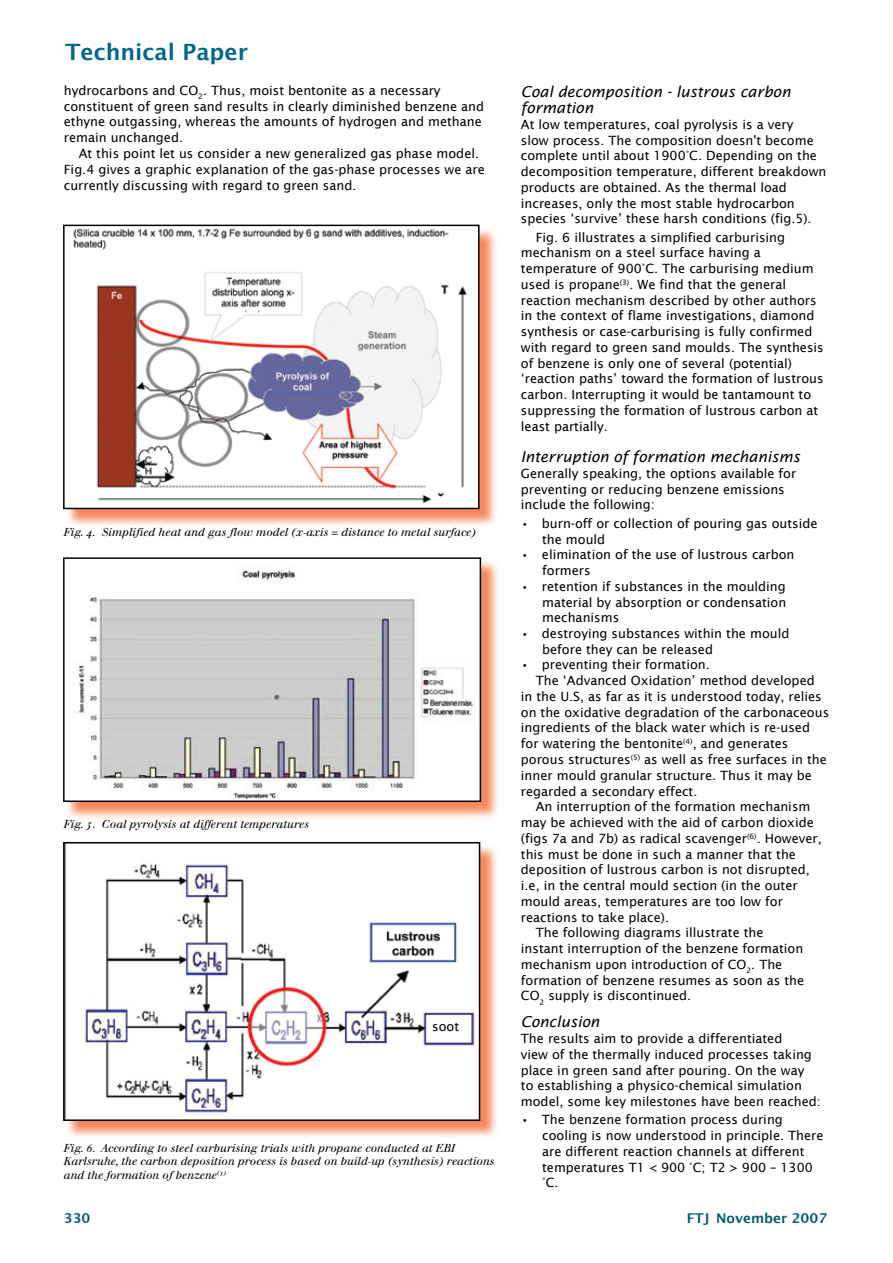
<style>
.page{position:relative;width:893px;height:1263px;background:#fff}
.page>*{position:absolute;margin:0;border:0;box-sizing:border-box;transform-origin:0 0}
.t1{font:700 22.5px "Lucida Grande";color:#00678f}
.t2{font:italic 15px/16.5px "Lucida Sans";color:#000}
.t3{font:700 13.5px "Lucida Grande";color:#005a71}
.t4{font:12.75px/15.8px "Lucida Sans";color:#000}
.t5{font:11.25px/13.5px "Walbaum Italic Os F";color:#000}
.s1{font-weight:600}
</style>
<div class="page">
<div style="left:65px;top:227px;width:439px;height:307px;background:#f26126;opacity:.75"></div>
<img style="left:66px;top:228px;width:411px;height:278px">
<div style="left:63px;top:225px;width:417px;height:284px;border:2px solid #000"></div>
<div style="left:65px;top:560px;width:441px;height:267px;background:#f26126;opacity:.75"></div>
<img style="left:66px;top:560px;width:412px;height:239px">
<div style="left:63px;top:557px;width:418px;height:245px;border:2px solid #000"></div>
<div style="left:65px;top:844px;width:441px;height:302px;background:#f26126;opacity:.75"></div>
<img style="left:66px;top:845px;width:411px;height:273px">
<div style="left:63px;top:842px;width:417px;height:279px;border:2px solid #000"></div>
<div style="left:430px;top:1019px;width:37px;height:19px;background:#fff"></div>
<h1 class="t1" style="left:65px;top:39px;width:184px">Technical Paper</h1>
<p class="t4" style="left:64px;top:82px;width:422px">hydrocarbons and CO<sub>2</sub>. Thus, moist bentonite as a necessary constituent of green sand results in clearly diminished benzene and ethyne outgassing, whereas the amounts of hydrogen and methane remain unchanged.</p>
<p class="t4" style="left:64px;top:145px;width:423px;text-indent:15px">At this point let us consider a new generalized gas phase model.<br>Fig.4 gives a graphic explanation of the gas-phase processes we are currently discussing with regard to green sand.</p>
<p class="t5" style="left:64px;top:525px;width:414px">Fig. 4. Simplified heat and gas flow model (x-axis = distance to metal surface)</p>
<p class="t5" style="left:64px;top:817px;width:247px">Fig. 5. Coal pyrolysis at different temperatures</p>
<p class="t4" style="left:432px;top:1018px;width:28px">soot</p>
<p class="t5" style="left:64px;top:1141px;width:432px">Fig. 6. According to steel carburising trials with propane conducted at EBI<br>Karlsruhe, the carbon deposition process is based on build-up (synthesis) reactions and the formation of benzene<sup>(3)</sup></p>
<p class="t2" style="left:521px;top:83px;width:271px">Coal decomposition - lustrous carbon formation</p>
<p class="t4" style="left:521px;top:116px;width:307px">At low temperatures, coal pyrolysis is a very<br>slow process. The composition doesn't become complete until about 1900°C. Depending on the decomposition temperature, different breakdown products are obtained. As the thermal load increases, only the most stable hydrocarbon species ‘survive’ these harsh conditions (fig.5).</p>
<p class="t4" style="left:521px;top:229px;width:304px;text-indent:15px">Fig. 6 illustrates a simplified carburising mechanism on a steel surface having a temperature of 900°C. The carburising medium used is propane<sup>(3)</sup>. We find that the general reaction mechanism described by other authors in the context of flame investigations, diamond synthesis or case-carburising is fully confirmed with regard to green sand moulds. The synthesis of benzene is only one of several (potential) ‘reaction paths’ toward the formation of lustrous carbon. Interrupting it would be tantamount to suppressing the formation of lustrous carbon at least partially.</p>
<p class="t2" style="left:521px;top:449px;width:281px">Interruption of formation mechanisms</p>
<p class="t4" style="left:521px;top:465px;width:277px">Generally speaking, the options available for preventing or reducing benzene emissions include the following:</p>
<p class="t4" style="left:542px;top:515px;width:277px;text-indent:-21px"><span class="s1">•</span> burn-off or collection of pouring gas outside the mould</p>
<p class="t4" style="left:542px;top:547px;width:254px;text-indent:-21px"><span class="s1">•</span> elimination of the use of lustrous carbon formers</p>
<p class="t4" style="left:542px;top:578px;width:246px;text-align:justify;text-indent:-21px"><span class="s1">•</span> retention if substances in the moulding material by absorption or condensation mechanisms</p>
<p class="t4" style="left:542px;top:625px;width:249px;text-indent:-21px"><span class="s1">•</span> destroying substances within the mould before they can be released</p>
<p class="t4" style="left:521px;top:657px;width:190px"><span class="s1">•</span> preventing their formation.</p>
<p class="t4" style="left:536px;top:673px;width:280px">The ‘Advanced Oxidation’ method developed</p>
<p class="t4" style="left:521px;top:688px;width:302px">in the U.S, as far as it is understood today, relies</p>
<p class="t4" style="left:521px;top:704px;width:310px">on the oxidative degradation of the carbonaceous</p>
<p class="t4" style="left:521px;top:720px;width:291px">ingredients of the black water which is re-used</p>
<p class="t4" style="left:521px;top:736px;width:269px">for watering the bentonite<sup>(4)</sup>, and generates</p>
<p class="t4" style="left:521px;top:752px;width:307px">porous structures<sup>(5)</sup> as well as free surfaces in the</p>
<p class="t4" style="left:521px;top:767px;width:292px">inner mould granular structure. Thus it may be</p>
<p class="t4" style="left:521px;top:783px;width:178px">regarded a secondary effect.</p>
<p class="t4" style="left:536px;top:799px;width:276px">An interruption of the formation mechanism</p>
<p class="t4" style="left:521px;top:814px;width:294px">may be achieved with the aid of carbon dioxide</p>
<p class="t4" style="left:521px;top:830px;width:302px">(figs 7a and 7b) as radical scavenger<sup>(6)</sup>. However,</p>
<p class="t4" style="left:521px;top:846px;width:277px">this must be done in such a manner that the</p>
<p class="t4" style="left:521px;top:862px;width:290px">deposition of lustrous carbon is not disrupted,</p>
<p class="t4" style="left:521px;top:878px;width:278px">i.e, in the central mould section (in the outer</p>
<p class="t4" style="left:521px;top:893px;width:263px">mould areas, temperatures are too low for</p>
<p class="t4" style="left:521px;top:909px;width:150px">reactions to take place).</p>
<p class="t4" style="left:536px;top:925px;width:229px">The following diagrams illustrate the</p>
<p class="t4" style="left:521px;top:940px;width:284px">instant interruption of the benzene formation</p>
<p class="t4" style="left:521px;top:956px;width:263px">mechanism upon introduction of CO<sub>2</sub>. The</p>
<p class="t4" style="left:521px;top:972px;width:285px">formation of benzene resumes as soon as the</p>
<p class="t4" style="left:521px;top:988px;width:172px">CO<sub>2</sub> supply is discontinued.</p>
<p class="t2" style="left:521px;top:1014px;width:80px">Conclusion</p>
<p class="t4" style="left:521px;top:1031px;width:302px">The results aim to provide a differentiated<br>view of the thermally induced processes taking place in green sand after pouring. On the way<br>to establishing a physico-chemical simulation model, some key milestones have been reached:</p>
<p class="t4" style="left:542px;top:1112px;width:283px;text-indent:-21px"><span class="s1">•</span> The benzene formation process during cooling is now understood in principle. There are different reaction channels at different temperatures T1 &lt; 900 °C; T2 &gt; 900 – 1300 °C.</p>
<p class="t3" style="left:64px;top:1210px;width:28px">330</p>
<p class="t3" style="left:687px;top:1210px;width:142px">FTJ November 2007</p>
</div>
